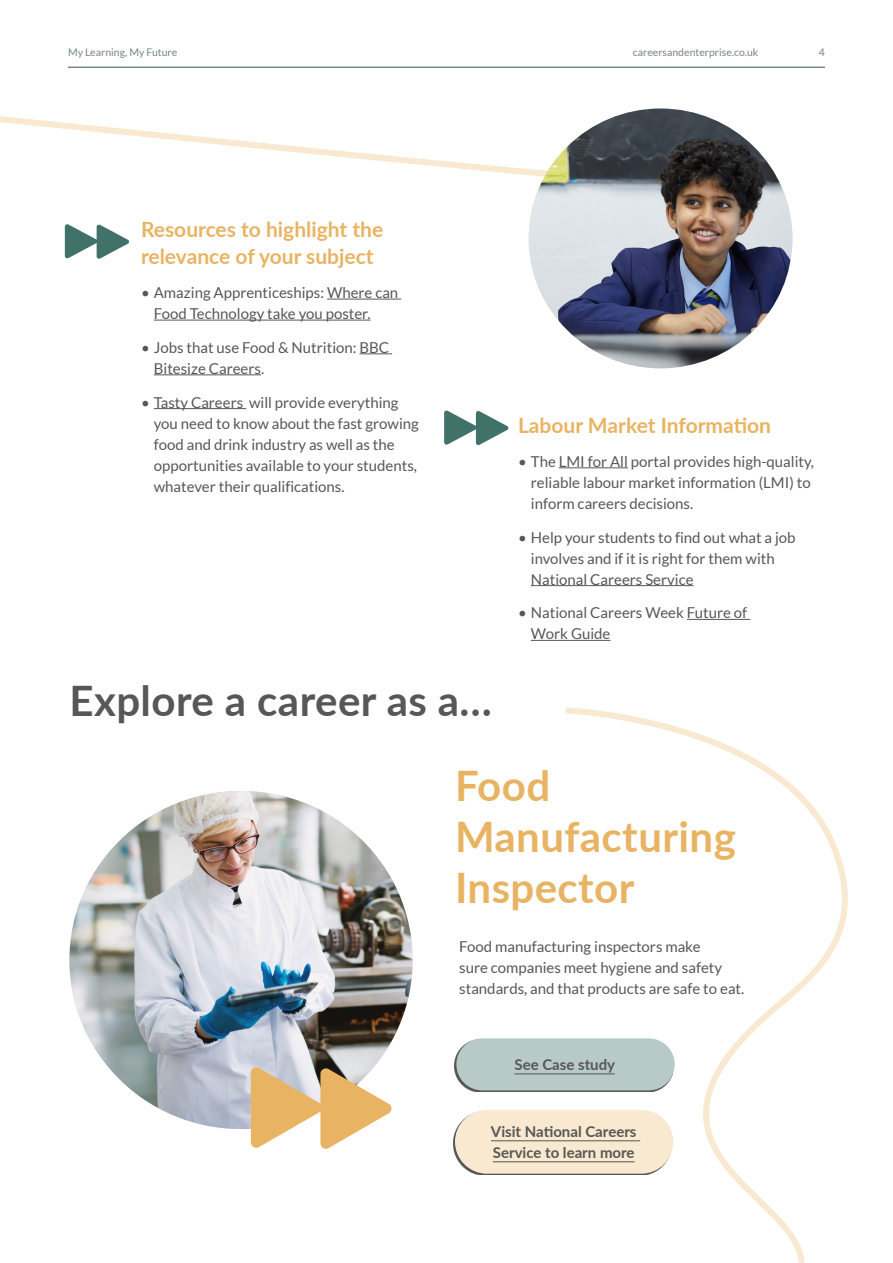
<style>
.page{position:relative;width:893px;height:1263px;background:#fff}
.page>*{position:absolute;margin:0;border:0;box-sizing:border-box;transform-origin:0 0}
.t1{font:700 42px/51px "Lato";letter-spacing:.01em;color:#e8b463}
.t2{font:700 42px "Lato";letter-spacing:.01em;color:#575756}
.t3{font:700 21px/27px "Lato";color:#e8b463}
.t4{font:15px/21px "Lato";color:#575756}
.t5{font:700 15px/21px "Lato";color:#575756}
.t6{font:10.5px "Lato";color:#788685}
</style>
<div class="page">
<img style="left:69px;top:791px;width:344px;height:338px">
<svg style="left:565px;top:707px;width:283px;height:556px"></svg>
<svg style="left:453px;top:1111px;width:219px;height:64px"></svg>
<div style="left:455px;top:1110px;width:218px;height:64px;background:#f8e9d0;border-radius:32px"></div>
<hr style="left:491px;top:1140px;width:149px;height:1px;background:#575756">
<hr style="left:493px;top:1161px;width:142px;height:1px;background:#575756">
<svg style="left:455px;top:1040px;width:218px;height:52px"></svg>
<div style="left:456px;top:1038px;width:219px;height:52px;background:#b8cac7;border-radius:26px"></div>
<hr style="left:514px;top:1073px;width:101px;height:1px;background:#575756">
<svg style="left:251px;top:1066px;width:141px;height:83px"></svg>
<hr style="left:327px;top:299px;width:74px;height:1px;background:#575756">
<hr style="left:154px;top:320px;width:217px;height:1px;background:#575756">
<hr style="left:360px;top:353px;width:32px;height:1px;background:#575756">
<hr style="left:154px;top:374px;width:107px;height:1px;background:#575756">
<hr style="left:154px;top:408px;width:92px;height:1px;background:#575756">
<hr style="left:559px;top:467px;width:69px;height:1px;background:#575756">
<hr style="left:531px;top:585px;width:163px;height:1px;background:#575756">
<hr style="left:687px;top:619px;width:63px;height:1px;background:#575756">
<hr style="left:531px;top:640px;width:79px;height:1px;background:#575756">
<svg style="left:444px;top:410px;width:65px;height:35px"></svg>
<svg style="left:0;top:116px;width:529px;height:59px"></svg>
<img style="left:529px;top:109px;width:263px;height:259px">
<svg style="left:65px;top:224px;width:64px;height:35px"></svg>
<hr style="left:68px;top:67px;width:757px;height:1px;background:#788685">
<p class="t6" style="left:68px;top:46px;width:111px">My Learning, My Future</p>
<p class="t6" style="left:633px;top:46px;width:127px">careersandenterprise.co.uk</p>
<p class="t6" style="left:819px;top:46px;width:8px">4</p>
<h2 class="t3" style="left:141px;top:215px;width:244px">Resources to highlight the relevance of your subject</h2>
<p class="t4" style="left:154px;top:282px;width:246px;text-indent:-13px">• Amazing Apprenticeships: Where can<br>Food Technology take you poster.</p>
<p class="t4" style="left:154px;top:337px;width:237px;text-indent:-13px">• Jobs that use Food &amp; Nutrition: BBC<br>Bitesize Careers.</p>
<p class="t4" style="left:154px;top:391px;width:267px;text-indent:-13px">• Tasty Careers will provide everything you need to know about the fast growing food and drink industry as well as the opportunities available to your students, whatever their qualifications.</p>
<h1 class="t2" style="left:69px;top:670px;width:424px">Explore a career as a…</h1>
<h2 class="t3" style="left:518px;top:411px;width:255px">Labour Market Information</h2>
<p class="t4" style="left:531px;top:451px;width:285px;text-indent:-13px">• The LMI for All portal provides high-quality, reliable labour market information (LMI) to inform careers decisions.</p>
<p class="t4" style="left:531px;top:526px;width:266px;text-indent:-13px">• Help your students to find out what a job involves and if it is right for them with<br>National Careers Service</p>
<p class="t4" style="left:531px;top:602px;width:218px;text-indent:-13px">• National Careers Week Future of<br>Work Guide</p>
<h1 class="t1" style="left:455px;top:758px;width:282px">Food<br>Manufacturing<br>Inspector</h1>
<p class="t4" style="left:459px;top:936px;width:287px">Food manufacturing inspectors make<br>sure companies meet hygiene and safety standards, and that products are safe to eat.</p>
<p class="t5" style="left:514px;top:1054px;width:102px">See Case study</p>
<p class="t5" style="left:491px;top:1121px;width:147px">Visit National Careers<br>Service to learn more</p>
</div>
